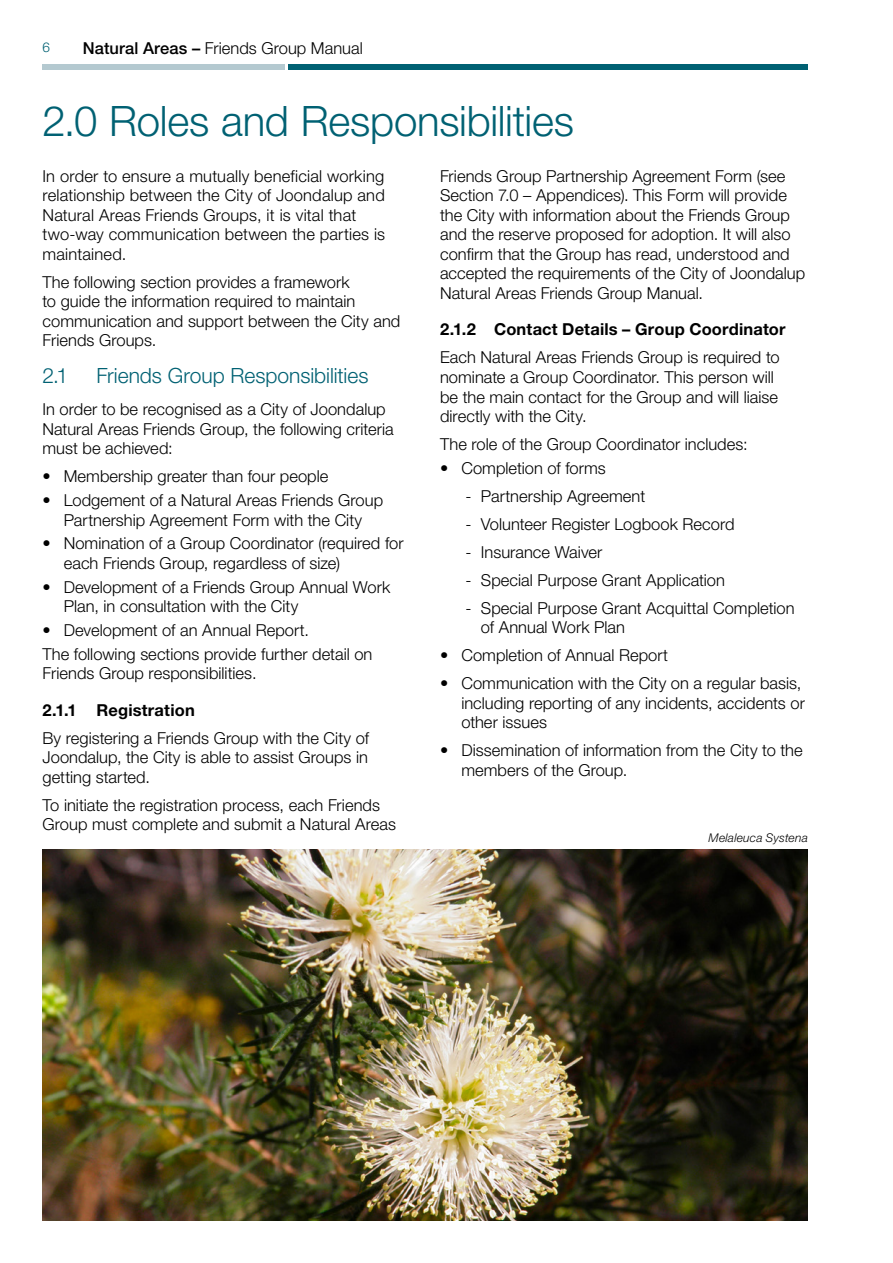
<style>
.page{position:relative;width:893px;height:1263px;background:#fff}
.page>*{position:absolute;margin:0;border:0;box-sizing:border-box;transform-origin:0 0}
.t1{font:300 42px "Helvetica Neue LT Std";letter-spacing:-.005em;color:#006173}
.t2{font:300 21px "Helvetica Neue LT Std";color:#006173}
.t3{font:300 16.5px/19.5px "Helvetica Neue LT Std";color:#000}
.t4{font:700 16.5px "Helvetica Neue LT Std";letter-spacing:.01em;color:#000}
.t5{font:300 13.5px "Helvetica Neue LT Std";color:#006173}
.t6{font:italic 300 12px "Helvetica Neue LT Std";letter-spacing:.015em;color:#000}
.s1{font-weight:500}
</style>
<div class="page">
<div style="left:289px;top:64px;width:519px;height:6px;background:#006173"></div>
<div style="left:43px;top:64px;width:242px;height:6px;background:#b4c9d0"></div>
<img style="left:43px;top:849px;width:765px;height:371px">
<p class="t5" style="left:43px;top:39px;width:9px">6</p>
<p class="t3" style="left:83px;top:38px;width:282px"><span class="s1">Natural Areas –</span> Friends Group Manual</p>
<h1 class="t1" style="left:43px;top:96px;width:533px">2.0 Roles and Responsibilities</h1>
<p class="t3" style="left:43px;top:166px;width:344px">In order to ensure a mutually beneficial working relationship between the City of Joondalup and Natural Areas Friends Groups, it is vital that two-way communication between the parties is maintained.</p>
<p class="t3" style="left:43px;top:272px;width:359px">The following section provides a framework<br>to guide the information required to maintain communication and support between the City and Friends Groups.</p>
<p class="t2" style="left:43px;top:363px;width:27px">2.1</p>
<p class="t2" style="left:97px;top:363px;width:273px">Friends Group Responsibilities</p>
<p class="t3" style="left:43px;top:399px;width:353px">In order to be recognised as a City of Joondalup<br>Natural Areas Friends Group, the following criteria must be achieved:</p>
<p class="t3" style="left:43px;top:466px;width:287px">• Membership greater than four people</p>
<p class="t3" style="left:43px;top:490px;width:342px;text-align:center">• Lodgement of a Natural Areas Friends Group<br>Partnership Agreement Form with the City</p>
<p class="t3" style="left:64px;top:533px;width:341px;text-indent:-21px">• Nomination of a Group Coordinator (required for each Friends Group, regardless of size)</p>
<p class="t3" style="left:64px;top:577px;width:328px;text-indent:-21px">• Development of a Friends Group Annual Work<br>Plan, in consultation with the City</p>
<p class="t3" style="left:43px;top:618px;width:331px;line-height:23.7px">• Development of an Annual Report.<br>The following sections provide further detail on</p>
<p class="t3" style="left:43px;top:663px;width:216px">Friends Group responsibilities.</p>
<p class="t4" style="left:43px;top:700px;width:154px">2.1.1 Registration</p>
<p class="t3" style="left:43px;top:728px;width:328px;text-align:justify">By registering a Friends Group with the City of Joondalup, the City is able to assist Groups in getting started.</p>
<p class="t3" style="left:43px;top:795px;width:355px">To initiate the registration process, each Friends<br>Group must complete and submit a Natural Areas</p>
<p class="t3" style="left:440px;top:166px;width:367px">Friends Group Partnership Agreement Form (see Section 7.0 – Appendices). This Form will provide the City with information about the Friends Group and the reserve proposed for adoption. It will also confirm that the Group has read, understood and accepted the requirements of the City of Joondalup Natural Areas Friends Group Manual.</p>
<p class="t4" style="left:440px;top:319px;width:347px">2.1.2 Contact Details – Group Coordinator</p>
<p class="t3" style="left:440px;top:347px;width:341px">Each Natural Areas Friends Group is required to nominate a Group Coordinator. This person will be the main contact for the Group and will liaise directly with the City.</p>
<p class="t3" style="left:440px;top:434px;width:309px">The role of the Group Coordinator includes:</p>
<p class="t3" style="left:440px;top:458px;width:167px">• Completion of forms</p>
<p class="t3" style="left:466px;top:486px;width:181px">- Partnership Agreement</p>
<p class="t3" style="left:466px;top:514px;width:270px">- Volunteer Register Logbook Record</p>
<p class="t3" style="left:466px;top:542px;width:138px">- Insurance Waiver</p>
<p class="t3" style="left:466px;top:570px;width:261px">- Special Purpose Grant Application</p>
<p class="t3" style="left:481px;top:598px;width:315px;text-indent:-15px">- Special Purpose Grant Acquittal Completion of Annual Work Plan</p>
<p class="t3" style="left:440px;top:645px;width:229px">• Completion of Annual Report</p>
<p class="t3" style="left:461px;top:673px;width:345px;text-indent:-21px">• Communication with the City on a regular basis, including reporting of any incidents, accidents or other issues</p>
<p class="t3" style="left:461px;top:740px;width:343px;text-indent:-21px">• Dissemination of information from the City to the members of the Group.</p>
<p class="t6" style="left:709px;top:831px;width:101px">Melaleuca Systena</p>
</div>
